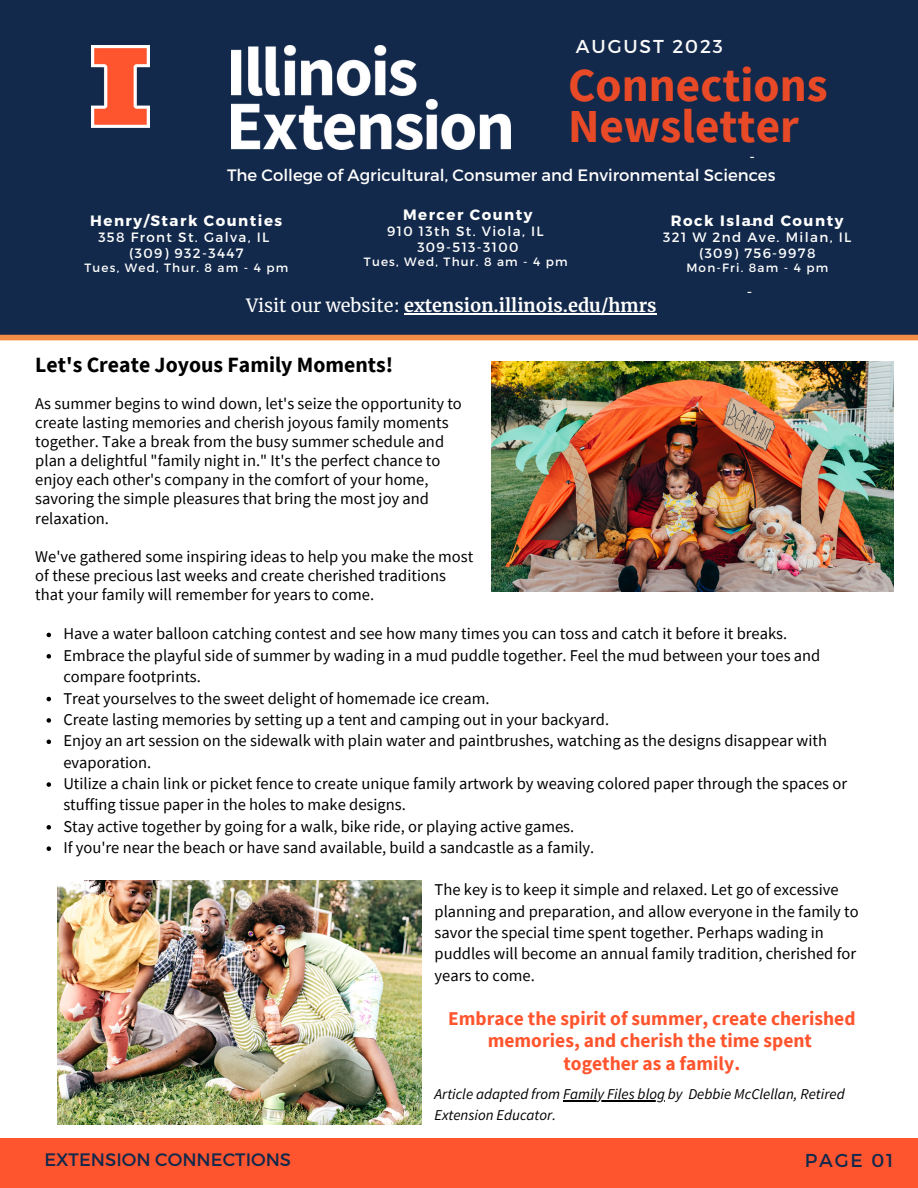
<style>
.page{position:relative;width:918px;height:1188px;background:#fff}
.page>*{position:absolute;margin:0;border:0;box-sizing:border-box;transform-origin:0 0}
.t1{font:700 47.25px/40.5px "Source Sans Pro";color:#e84a27}
.t2{font:700 21.75px "Source Sans Pro";color:#000}
.t3{font:700 19.5px/22.5px "Source Sans Pro";color:#ff552e;text-align:center}
.t4{font:18.6px "Montserrat";letter-spacing:.1em;color:#fafafa}
.t5{font:18.6px "Montserrat";letter-spacing:.1em;color:#13294b}
.t6{font:700 18px "Merriweather";color:#fffffe}
.t7{font:18px "Montserrat";color:#13294b}
.t8{font:16.5px/19.2px "Source Sans Pro";color:#000}
.t9{font:16.5px "Montserrat";color:#fffffe}
.t10{font:italic 15px/20.2px "Source Sans Pro";color:#000}
.t11{font:700 15px "Montserrat";letter-spacing:.1em;color:#fffffe}
.t12{font:15px "Montserrat";color:#fafafa}
.t13{font:13.5px "Montserrat";letter-spacing:.1em;color:#fffffe}
.t14{font:12px "Montserrat";letter-spacing:.1em;color:#fffffe}
.s1{font-weight:400}
</style>
<div class="page">
<div style="left:0;top:0;width:918px;height:335px;background:#13294b"></div>
<hr style="left:563px;top:1101px;width:102px;height:1px;background:#000">
<hr style="left:404px;top:313px;width:253px;height:2px;background:#fffffe">
<div style="left:0;top:335px;width:918px;height:5px;background:#f28b43"></div>
<div style="left:0;top:1139px;width:918px;height:49px;background:#ff552e"></div>
<img style="left:92px;top:45px;width:57px;height:82px">
<img style="left:231px;top:45px;width:279px;height:105px">
<svg style="left:47px;top:633px;width:4px;height:4px"></svg>
<svg style="left:47px;top:654px;width:4px;height:5px"></svg>
<svg style="left:47px;top:697px;width:4px;height:4px"></svg>
<svg style="left:47px;top:718px;width:4px;height:5px"></svg>
<svg style="left:47px;top:740px;width:4px;height:4px"></svg>
<svg style="left:47px;top:782px;width:4px;height:5px"></svg>
<svg style="left:47px;top:825px;width:4px;height:5px"></svg>
<svg style="left:47px;top:846px;width:4px;height:5px"></svg>
<img style="left:491px;top:362px;width:402px;height:229px">
<img style="left:57px;top:881px;width:365px;height:244px">
<p class="t4" style="left:576px;top:34px;width:149px">AUGUST 2023</p>
<h1 class="t1" style="left:568px;top:64px;width:261px">Connections<br>Newsletter</h1>
<p class="t12" style="left:750px;top:146px;width:7px">-</p>
<p class="t9" style="left:227px;top:165px;width:550px">The College of Agricultural, Consumer and Environmental Sciences</p>
<h5 class="t11" style="left:90px;top:211px;width:194px">Henry/Stark Counties</h5>
<p class="t11" style="left:403px;top:205px;width:131px">Mercer County</p>
<h5 class="t11" style="left:671px;top:211px;width:174px">Rock Island County</h5>
<p class="t12" style="left:749px;top:214px;width:7px">-</p>
<p class="t13" style="left:387px;top:223px;width:158px">910 13th St. Viola, IL</p>
<p class="t13" style="left:98px;top:228px;width:173px">358 Front St. Galva, IL</p>
<p class="t13" style="left:663px;top:228px;width:190px">321 W 2nd Ave. Milan, IL</p>
<p class="t13" style="left:417px;top:239px;width:103px">309-513-3100</p>
<p class="t13" style="left:129px;top:244px;width:116px">(309) 932-3447</p>
<p class="t13" style="left:699px;top:244px;width:118px">(309) 756-9978</p>
<p class="t14" style="left:84px;top:260px;width:205px">Tues, Wed, Thur. 8 am - 4 pm</p>
<p class="t14" style="left:364px;top:254px;width:205px">Tues, Wed, Thur. 8 am - 4 pm</p>
<p class="t14" style="left:686px;top:260px;width:143px">Mon-Fri. 8am - 4 pm</p>
<p class="t12" style="left:747px;top:281px;width:7px">-</p>
<p class="t6" style="left:246px;top:295px;width:412px"><span class="s1">Visit our website:</span> extension.illinois.edu/hmrs</p>
<h3 class="t2" style="left:35px;top:350px;width:359px">Let's Create Joyous Family Moments!</h3>
<p class="t8" style="left:35px;top:393px;width:428px">As summer begins to wind down, let's seize the opportunity to create lasting memories and cherish joyous family moments together. Take a break from the busy summer schedule and plan a delightful "family night in." It's the perfect chance to enjoy each other's company in the comfort of your home, savoring the simple pleasures that bring the most joy and relaxation.</p>
<p class="t8" style="left:35px;top:546px;width:439px">We've gathered some inspiring ideas to help you make the most of these precious last weeks and create cherished traditions that your family will remember for years to come.</p>
<p class="t8" style="left:63px;top:624px;width:725px">Have a water balloon catching contest and see how many times you can toss and catch it before it breaks.</p>
<p class="t8" style="left:63px;top:644px;width:759px;line-height:21.3px">Embrace the playful side of summer by wading in a mud puddle together. Feel the mud between your toes and compare footprints.</p>
<p class="t8" style="left:63px;top:688px;width:428px">Treat yourselves to the sweet delight of homemade ice cream.</p>
<p class="t8" style="left:63px;top:709px;width:547px">Create lasting memories by setting up a tent and camping out in your backyard.</p>
<p class="t8" style="left:63px;top:730px;width:765px;line-height:21.3px">Enjoy an art session on the sidewalk with plain water and paintbrushes, watching as the designs disappear with evaporation.</p>
<p class="t8" style="left:63px;top:773px;width:785px;line-height:21.3px">Utilize a chain link or picket fence to create unique family artwork by weaving colored paper through the spaces or stuffing tissue paper in the holes to make designs.</p>
<p class="t8" style="left:63px;top:816px;width:512px">Stay active together by going for a walk, bike ride, or playing active games.</p>
<p class="t8" style="left:63px;top:838px;width:533px">If you're near the beach or have sand available, build a sandcastle as a family.</p>
<p class="t8" style="left:435px;top:879px;width:426px;line-height:21.3px">The key is to keep it simple and relaxed. Let go of excessive planning and preparation, and allow everyone in the family to savor the special time spent together. Perhaps wading in puddles will become an annual family tradition, cherished for years to come.</p>
<h4 class="t3" style="left:448px;top:1007px;width:409px">Embrace the spirit of summer, create cherished memories, and cherish the time spent<br>together as a family.</h4>
<p class="t10" style="left:435px;top:1084px;width:412px">Article adapted from Family Files blog by Debbie McClellan, Retired<br>Extension Educator.</p>
<p class="t7" style="left:44px;top:1148px;width:248px">EXTENSION CONNECTIONS</p>
<p class="t5" style="left:805px;top:1148px;width:90px">PAGE 01</p>
</div>
